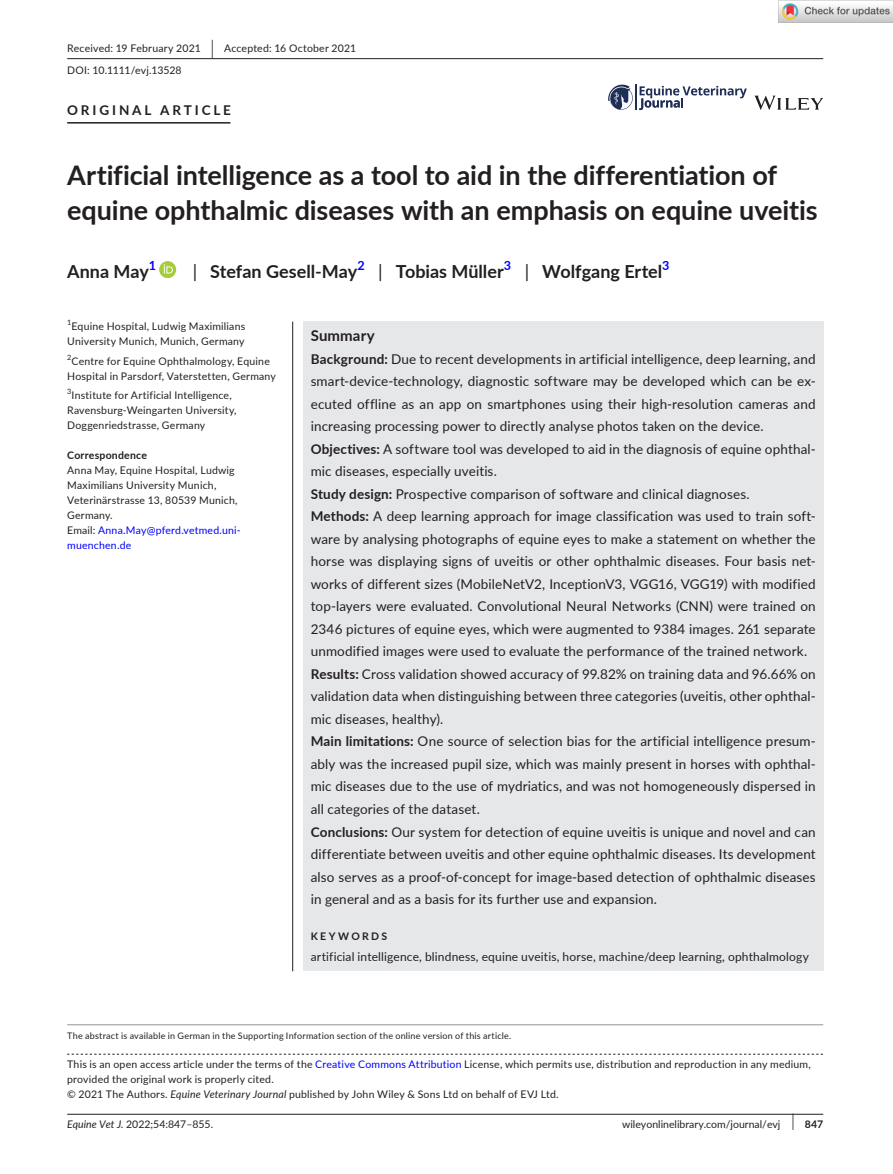
<style>
.page{position:relative;width:893px;height:1174px;background:#fff}
.page>*{position:absolute;margin:0;border:0;box-sizing:border-box;transform-origin:0 0}
.t1{font:700 27px/34.5px "Lato";letter-spacing:-.005em;color:#231f20}
.t2{font:700 18px "Lato";color:#231f20}
.t3{font:700 15px "Lato";letter-spacing:.01em;color:#231f20}
.t4{font:13.5px/22.5px "Lato";letter-spacing:.01em;color:#231f20}
.t5{font:700 13.5px "Lato";letter-spacing:.215em;color:#231f20}
.t6{font:700 12.6px "Lato";color:#00f}
.t7{font:12px "Lato";letter-spacing:.015em;color:#231f20}
.t8{font:10.5px/15px "Lato";letter-spacing:.02em;color:#231f20}
.t9{font:10.5px "Lato";color:#231f20}
.t10{font:700 10.5px "Lato";letter-spacing:.02em;color:#231f20}
.t11{font:700 10.5px "Lato";letter-spacing:.22em;color:#231f20}
.t12{font:9px "Lato";letter-spacing:.025em;color:#231f20}
.t13{font:7.35px "Lato";color:#231f20}
.s1{font-size:19.65px}
.s2{font-weight:400}
.s3{color:#00f}
.s4{font-weight:700}
.s5{font-style:italic}
.s6{font-size:17.4px}
</style>
<div class="page">
<hr style="left:67px;top:1113px;width:756px;height:1px;background:#231f20">
<svg style="left:754px;top:96px;width:69px;height:14px"></svg>
<hr style="left:635px;top:84px;width:2px;height:26px;background:#1f2e56">
<svg style="left:608px;top:84px;width:25px;height:26px"></svg>
<svg style="left:639px;top:86px;width:108px;height:24px"></svg>
<hr style="left:67px;top:58px;width:756px;height:1px;background:#231f20">
<hr style="left:67px;top:122px;width:163px;height:2px;background:#231f20">
<svg style="left:159px;top:261px;width:17px;height:17px"></svg>
<svg style="left:164px;top:264px;width:9px;height:9px"></svg>
<svg style="left:67px;top:1053px;width:756px;height:1px"></svg>
<hr style="left:67px;top:1024px;width:756px;height:1px;background:#939598">
<div style="left:303px;top:322px;width:520px;height:649px;background:#e6e7e9"></div>
<hr style="left:292px;top:322px;width:1px;height:649px;background:#231f20">
<img style="left:779px;top:0;width:114px;height:23px">
<p class="t8" style="left:67px;top:37px;width:291px;line-height:21.8px">Received: 19 February 2021 <span class="s1">|</span> Accepted: 16 October 2021<br>DOI: 10.1111/evj.13528</p>
<p class="t5" style="left:67px;top:100px;width:165px">ORIGINAL ARTICLE</p>
<h1 class="t1" style="left:67px;top:157px;width:752px">Artificial intelligence as a tool to aid in the differentiation of equine ophthalmic diseases with an emphasis on equine uveitis</h1>
<h2 class="t2" style="left:67px;top:258px;width:83px">Anna May</h2>
<p class="t6" style="left:149px;top:256px;width:9px">1</p>
<h2 class="t2" style="left:193px;top:258px;width:166px"><span class="s2">|</span> Stefan Gesell-May</h2>
<p class="t6" style="left:357px;top:256px;width:9px">2</p>
<h2 class="t2" style="left:378px;top:258px;width:127px"><span class="s2">|</span> Tobias Müller</h2>
<p class="t6" style="left:504px;top:256px;width:9px">3</p>
<h2 class="t2" style="left:525px;top:258px;width:139px"><span class="s2">|</span> Wolfgang Ertel</h2>
<p class="t6" style="left:662px;top:256px;width:9px">3</p>
<p class="t13" style="left:67px;top:317px;width:6px">1</p>
<p class="t8" style="left:67px;top:318px;width:180px;text-align:center">Equine Hospital, Ludwig Maximilians<br>University Munich, Munich, Germany</p>
<p class="t13" style="left:67px;top:352px;width:6px">2</p>
<p class="t8" style="left:67px;top:353px;width:210px;text-align:center">Centre for Equine Ophthalmology, Equine<br>Hospital in Parsdorf, Vaterstetten, Germany</p>
<p class="t13" style="left:67px;top:386px;width:6px">3</p>
<p class="t8" style="left:67px;top:387px;width:171px;text-indent:4px">Institute for Artificial Intelligence,<br>Ravensburg-Weingarten University,<br>Doggenriedstrasse, Germany</p>
<p class="t10" style="left:67px;top:447px;width:81px">Correspondence</p>
<p class="t8" style="left:67px;top:462px;width:175px">Anna May, Equine Hospital, Ludwig<br>Maximilians University Munich,<br>Veterinärstrasse 13, 80539 Munich,<br>Germany.<br>Email: <span class="s3">Anna.May@pferd.vetmed.uni&shy;muenchen.de</span></p>
<p class="t3" style="left:311px;top:325px;width:66px">Summary</p>
<p class="t4" style="left:311px;top:347px;width:507px"><span class="s4">Background:</span> Due to recent developments in artificial intelligence, deep learning, and smart-device-technology, diagnostic software may be developed which can be ex&shy;ecuted offline as an app on smartphones using their high-resolution cameras and increasing processing power to directly analyse photos taken on the device.<br><span class="s4">Objectives:</span> A software tool was developed to aid in the diagnosis of equine ophthal&shy;mic diseases, especially uveitis.<br><span class="s4">Study design:</span> Prospective comparison of software and clinical diagnoses.<br><span class="s4">Methods:</span> A deep learning approach for image classification was used to train soft&shy;ware by analysing photographs of equine eyes to make a statement on whether the horse was displaying signs of uveitis or other ophthalmic diseases. Four basis net&shy;works of different sizes (MobileNetV2, InceptionV3, VGG16, VGG19) with modified top-layers were evaluated. Convolutional Neural Networks (CNN) were trained on 2346 pictures of equine eyes, which were augmented to 9384 images. 261 separate unmodified images were used to evaluate the performance of the trained network.<br><span class="s4">Results:</span> Cross validation showed accuracy of 99.82% on training data and 96.66% on validation data when distinguishing between three categories (uveitis, other ophthal&shy;mic diseases, healthy).<br><span class="s4">Main limitations:</span> One source of selection bias for the artificial intelligence presum&shy;ably was the increased pupil size, which was mainly present in horses with ophthal&shy;mic diseases due to the use of mydriatics, and was not homogeneously dispersed in all categories of the dataset.<br><span class="s4">Conclusions:</span> Our system for detection of equine uveitis is unique and novel and can differentiate between uveitis and other equine ophthalmic diseases. Its development also serves as a proof-of-concept for image-based detection of ophthalmic diseases in general and as a basis for its further use and expansion.</p>
<p class="t11" style="left:311px;top:928px;width:78px">KEYWORDS</p>
<p class="t7" style="left:311px;top:948px;width:500px">artificial intelligence, blindness, equine uveitis, horse, machine/deep learning, ophthalmology</p>
<p class="t12" style="left:67px;top:1029px;width:446px">The abstract is available in German in the Supporting Information section of the online version of this article.</p>
<p class="t8" style="left:67px;top:1056px;width:745px">This is an open access article under the terms of the <span class="s3">Creative Commons Attribution</span> License, which permits use, distribution and reproduction in any medium, provided the original work is properly cited.<br>© 2021 The Authors. <span class="s5">Equine Veterinary Journal</span> published by John Wiley &amp; Sons Ltd on behalf of EVJ Ltd.</p>
<p class="t9" style="left:67px;top:1116px;width:147px"><span class="s5">Equine Vet J.</span> 2022;54:847–855.</p>
<p class="t9" style="left:622px;top:1116px;width:203px">wileyonlinelibrary.com/journal/evj <span class="s6">|</span> <span class="s4">847</span></p>
</div>
